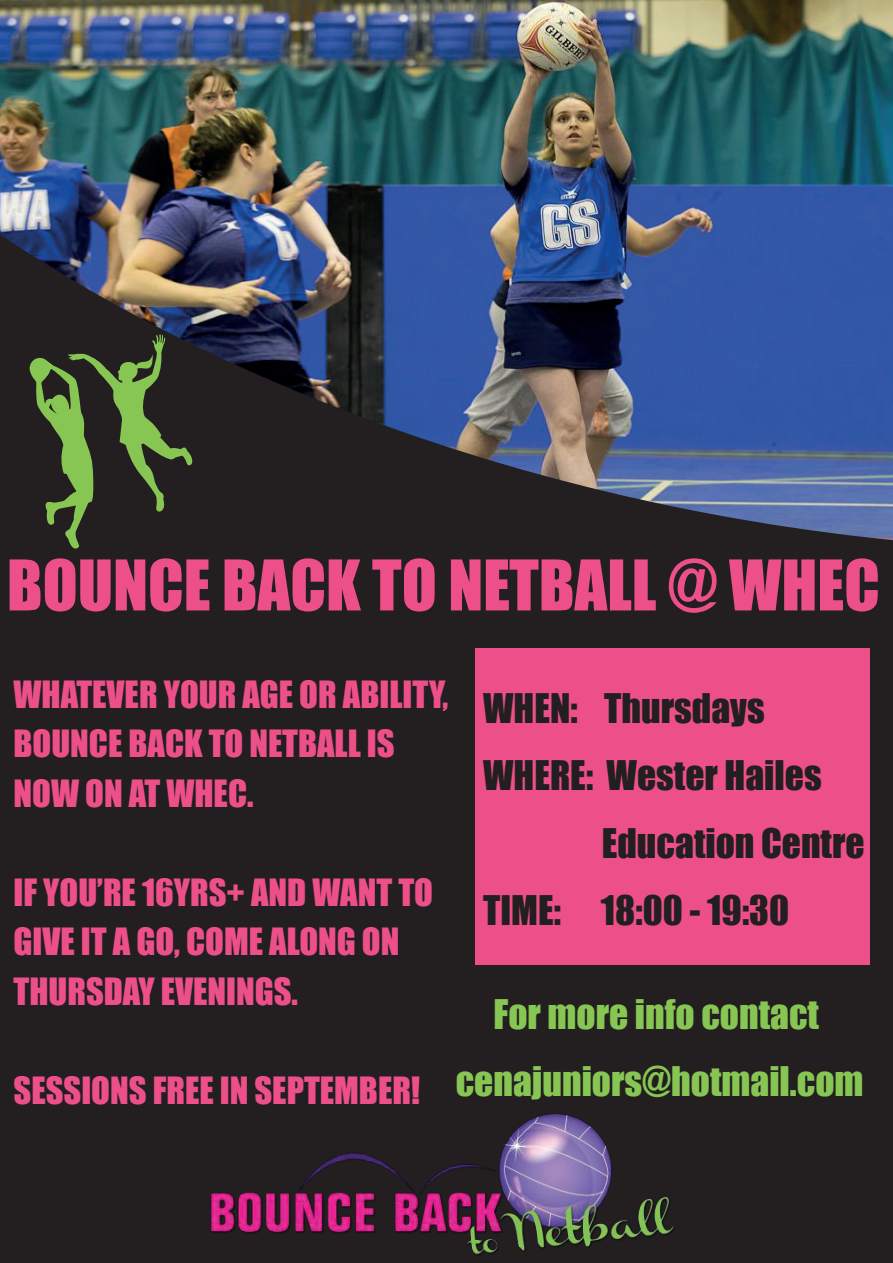
<style>
.page{position:relative;width:893px;height:1263px;background:#231f20}
.page>*{position:absolute;margin:0;border:0;box-sizing:border-box;transform-origin:0 0}
.t1{font:64.5px "Impact";color:#ed5089}
.t2{font:37.5px "Impact";color:#231f20}
.t3{font:37.5px/67.5px "Impact";color:#87c653;text-align:center}
.t4{font:34.5px/49.5px "Impact";color:#ed5089}
</style>
<div class="page">
<img style="left:0;top:0;width:893px;height:541px">
<img style="left:211px;top:1114px;width:464px;height:141px">
<div style="left:476px;top:648px;width:394px;height:316px;background:#ed5089"></div>
<svg style="left:30px;top:334px;width:164px;height:215px"></svg>
<h1 class="t1" style="left:7px;top:535px;width:874px">BOUNCE BACK TO NETBALL @ WHEC</h1>
<p class="t4" style="left:14px;top:668px;width:436px">WHATEVER YOUR AGE OR ABILITY,<br>BOUNCE BACK TO NETBALL IS<br>NOW ON AT WHEC.</p>
<p class="t4" style="left:14px;top:866px;width:421px">IF YOU’RE 16YRS+ AND WANT TO<br>GIVE IT A GO, COME ALONG ON<br>THURSDAY EVENINGS.</p>
<p class="t4" style="left:14px;top:1064px;width:408px">SESSIONS FREE IN SEPTEMBER!</p>
<p class="t2" style="left:483px;top:679px;width:283px">WHEN: Thursdays</p>
<p class="t2" style="left:483px;top:746px;width:340px">WHERE: Wester Hailes</p>
<p class="t2" style="left:602px;top:814px;width:264px">Education Centre</p>
<p class="t2" style="left:483px;top:881px;width:308px">TIME: 18:00 - 19:30</p>
<p class="t3" style="left:456px;top:979px;width:409px">For more info contact cenajuniors@hotmail.com</p>
</div>
